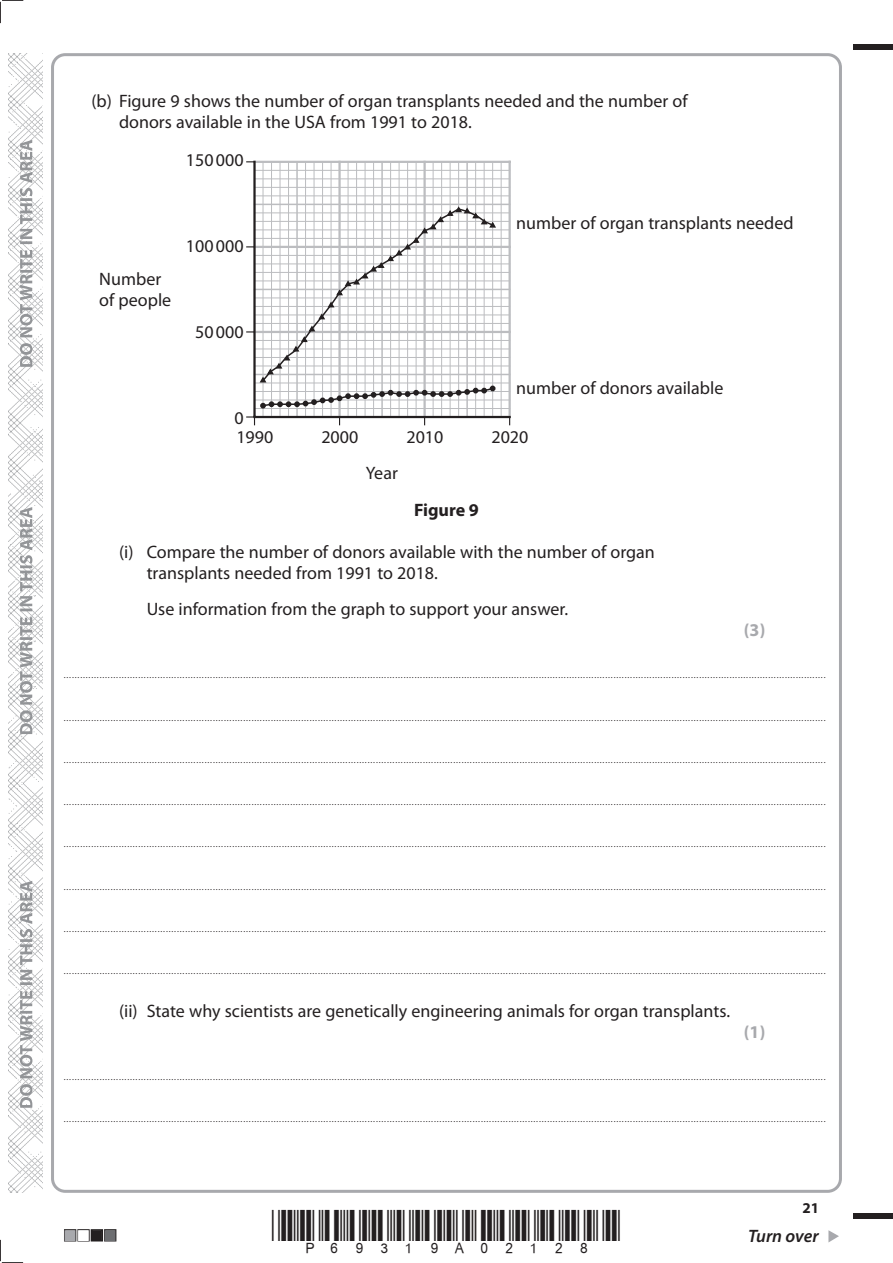
<style>
.page{position:relative;width:893px;height:1263px;background:#fff}
.page>*{position:absolute;margin:0;border:0;box-sizing:border-box;transform-origin:0 0}
.t1{font:18px/21px "Myriad Pro";color:#231f20}
.t2{font:italic 600 18px "Myriad Pro";letter-spacing:-.005em;color:#231f20}
.t3{font:700 18px "Myriad Pro";color:#231f20}
.t4{font:700 18px "Myriad Pro";color:#a8a9ad}
.t5{font:700 15px "Myriad Pro";color:#231f20}
.t6{font:9px "Myriad Pro";color:#231f20}
</style>
<div class="page">
<img style="left:9px;top:53px;width:34px;height:1140px">
<svg style="left:828px;top:1230px;width:11px;height:12px"></svg>
<div style="left:853px;top:44px;width:40px;height:5px;background:#231f20"></div>
<div style="left:853px;top:1214px;width:40px;height:5px;background:#231f20"></div>
<svg style="left:0;top:0;width:23px;height:23px"></svg>
<svg style="left:0;top:1240px;width:23px;height:23px"></svg>
<svg style="left:20px;top:140px;width:12px;height:968px"></svg>
<hr style="left:263px;top:162px;width:1px;height:253px;background:#bcbdc0">
<hr style="left:271px;top:162px;width:1px;height:253px;background:#bcbdc0">
<hr style="left:280px;top:162px;width:1px;height:253px;background:#bcbdc0">
<hr style="left:288px;top:162px;width:1px;height:253px;background:#bcbdc0">
<hr style="left:296px;top:162px;width:2px;height:253px;background:#bcbdc0">
<hr style="left:305px;top:162px;width:1px;height:253px;background:#bcbdc0">
<hr style="left:314px;top:162px;width:1px;height:253px;background:#bcbdc0">
<hr style="left:322px;top:162px;width:1px;height:253px;background:#bcbdc0">
<hr style="left:331px;top:162px;width:1px;height:253px;background:#bcbdc0">
<hr style="left:338px;top:162px;width:3px;height:253px;background:#bcbdc0">
<hr style="left:348px;top:162px;width:1px;height:253px;background:#bcbdc0">
<hr style="left:356px;top:162px;width:1px;height:253px;background:#bcbdc0">
<hr style="left:365px;top:162px;width:1px;height:253px;background:#bcbdc0">
<hr style="left:373px;top:162px;width:1px;height:253px;background:#bcbdc0">
<hr style="left:381px;top:162px;width:2px;height:253px;background:#bcbdc0">
<hr style="left:390px;top:162px;width:1px;height:253px;background:#bcbdc0">
<hr style="left:399px;top:162px;width:1px;height:253px;background:#bcbdc0">
<hr style="left:407px;top:162px;width:1px;height:253px;background:#bcbdc0">
<hr style="left:416px;top:162px;width:1px;height:253px;background:#bcbdc0">
<hr style="left:423px;top:162px;width:3px;height:253px;background:#bcbdc0">
<hr style="left:433px;top:162px;width:1px;height:253px;background:#bcbdc0">
<hr style="left:441px;top:162px;width:1px;height:253px;background:#bcbdc0">
<hr style="left:450px;top:162px;width:1px;height:253px;background:#bcbdc0">
<hr style="left:458px;top:162px;width:1px;height:253px;background:#bcbdc0">
<hr style="left:466px;top:162px;width:2px;height:253px;background:#bcbdc0">
<hr style="left:475px;top:162px;width:1px;height:253px;background:#bcbdc0">
<hr style="left:484px;top:162px;width:1px;height:253px;background:#bcbdc0">
<hr style="left:492px;top:162px;width:1px;height:253px;background:#bcbdc0">
<hr style="left:501px;top:162px;width:1px;height:253px;background:#bcbdc0">
<hr style="left:508px;top:162px;width:3px;height:253px;background:#bcbdc0">
<hr style="left:254px;top:161px;width:256px;height:2px;background:#bcbdc0">
<hr style="left:254px;top:170px;width:256px;height:1px;background:#bcbdc0">
<hr style="left:254px;top:178px;width:256px;height:1px;background:#bcbdc0">
<hr style="left:254px;top:187px;width:256px;height:1px;background:#bcbdc0">
<hr style="left:254px;top:195px;width:256px;height:1px;background:#bcbdc0">
<hr style="left:254px;top:204px;width:256px;height:1px;background:#bcbdc0">
<hr style="left:254px;top:212px;width:256px;height:1px;background:#bcbdc0">
<hr style="left:254px;top:221px;width:256px;height:1px;background:#bcbdc0">
<hr style="left:254px;top:229px;width:256px;height:1px;background:#bcbdc0">
<hr style="left:254px;top:238px;width:256px;height:1px;background:#bcbdc0">
<hr style="left:254px;top:246px;width:256px;height:2px;background:#bcbdc0">
<hr style="left:254px;top:255px;width:256px;height:1px;background:#bcbdc0">
<hr style="left:254px;top:264px;width:256px;height:1px;background:#bcbdc0">
<hr style="left:254px;top:272px;width:256px;height:1px;background:#bcbdc0">
<hr style="left:254px;top:281px;width:256px;height:1px;background:#bcbdc0">
<hr style="left:254px;top:289px;width:256px;height:1px;background:#bcbdc0">
<hr style="left:254px;top:298px;width:256px;height:1px;background:#bcbdc0">
<hr style="left:254px;top:306px;width:256px;height:1px;background:#bcbdc0">
<hr style="left:254px;top:315px;width:256px;height:1px;background:#bcbdc0">
<hr style="left:254px;top:323px;width:256px;height:1px;background:#bcbdc0">
<hr style="left:254px;top:331px;width:256px;height:2px;background:#bcbdc0">
<hr style="left:254px;top:340px;width:256px;height:1px;background:#bcbdc0">
<hr style="left:254px;top:349px;width:256px;height:1px;background:#bcbdc0">
<hr style="left:254px;top:357px;width:256px;height:1px;background:#bcbdc0">
<hr style="left:254px;top:366px;width:256px;height:1px;background:#bcbdc0">
<hr style="left:254px;top:374px;width:256px;height:1px;background:#bcbdc0">
<hr style="left:254px;top:383px;width:256px;height:1px;background:#bcbdc0">
<hr style="left:254px;top:391px;width:256px;height:1px;background:#bcbdc0">
<hr style="left:254px;top:400px;width:256px;height:1px;background:#bcbdc0">
<hr style="left:254px;top:408px;width:256px;height:1px;background:#bcbdc0">
<hr style="left:253px;top:162px;width:3px;height:253px;background:#231f20">
<hr style="left:254px;top:416px;width:256px;height:2px;background:#231f20">
<svg style="left:246px;top:416px;width:9px;height:9px"></svg>
<svg style="left:246px;top:206px;width:251px;height:203px"></svg>
<svg style="left:261px;top:207px;width:235px;height:200px"></svg>
<h1 class="t1" style="left:119px;top:92px;width:570px;text-indent:-28px">(b) Figure 9 shows the number of organ transplants needed and the number of donors available in the USA from 1991 to 2018.</h1>
<h1 class="t1" style="left:186px;top:151px;width:59px">150 000</h1>
<h1 class="t1" style="left:99px;top:270px;width:73px">Number of people</h1>
<h1 class="t1" style="left:186px;top:237px;width:59px">100 000</h1>
<h1 class="t1" style="left:195px;top:323px;width:50px">50 000</h1>
<h1 class="t1" style="left:234px;top:410px;width:40px;line-height:18.8px">0<br>1990</h1>
<h1 class="t1" style="left:516px;top:214px;width:279px">number of organ transplants needed</h1>
<h1 class="t1" style="left:516px;top:379px;width:209px">number of donors available</h1>
<h1 class="t1" style="left:321px;top:428px;width:38px">2000</h1>
<h1 class="t1" style="left:406px;top:428px;width:38px">2010</h1>
<h1 class="t1" style="left:491px;top:428px;width:38px">2020</h1>
<h1 class="t1" style="left:366px;top:464px;width:33px">Year</h1>
<h1 class="t3" style="left:414px;top:503px;width:66px">Figure 9</h1>
<h1 class="t1" style="left:147px;top:543px;width:510px;text-indent:-28px">(i) Compare the number of donors available with the number of organ transplants needed from 1991 to 2018.</h1>
<h1 class="t1" style="left:147px;top:600px;width:423px">Use information from the graph to support your answer.</h1>
<h1 class="t4" style="left:744px;top:623px;width:23px">(3)</h1>
<p class="t6" style="left:64px;top:672px;width:763px">....................................................................................................................................................................................................................................................................................</p>
<p class="t6" style="left:64px;top:714px;width:763px">....................................................................................................................................................................................................................................................................................</p>
<p class="t6" style="left:64px;top:756px;width:763px">....................................................................................................................................................................................................................................................................................</p>
<p class="t6" style="left:64px;top:799px;width:763px">....................................................................................................................................................................................................................................................................................</p>
<p class="t6" style="left:64px;top:841px;width:763px">....................................................................................................................................................................................................................................................................................</p>
<p class="t6" style="left:64px;top:883px;width:763px">....................................................................................................................................................................................................................................................................................</p>
<p class="t6" style="left:64px;top:925px;width:763px">....................................................................................................................................................................................................................................................................................</p>
<p class="t6" style="left:64px;top:968px;width:763px">....................................................................................................................................................................................................................................................................................</p>
<h1 class="t1" style="left:119px;top:1001px;width:612px">(ii) State why scientists are genetically engineering animals for organ transplants.</h1>
<h1 class="t4" style="left:744px;top:1024px;width:23px">(1)</h1>
<p class="t6" style="left:64px;top:1073px;width:763px">....................................................................................................................................................................................................................................................................................</p>
<p class="t6" style="left:64px;top:1115px;width:763px">....................................................................................................................................................................................................................................................................................</p>
<h2 class="t5" style="left:802px;top:1202px;width:18px">21</h2>
<h1 class="t2" style="left:748px;top:1226px;width:72px">Turn over</h1>
</div>
